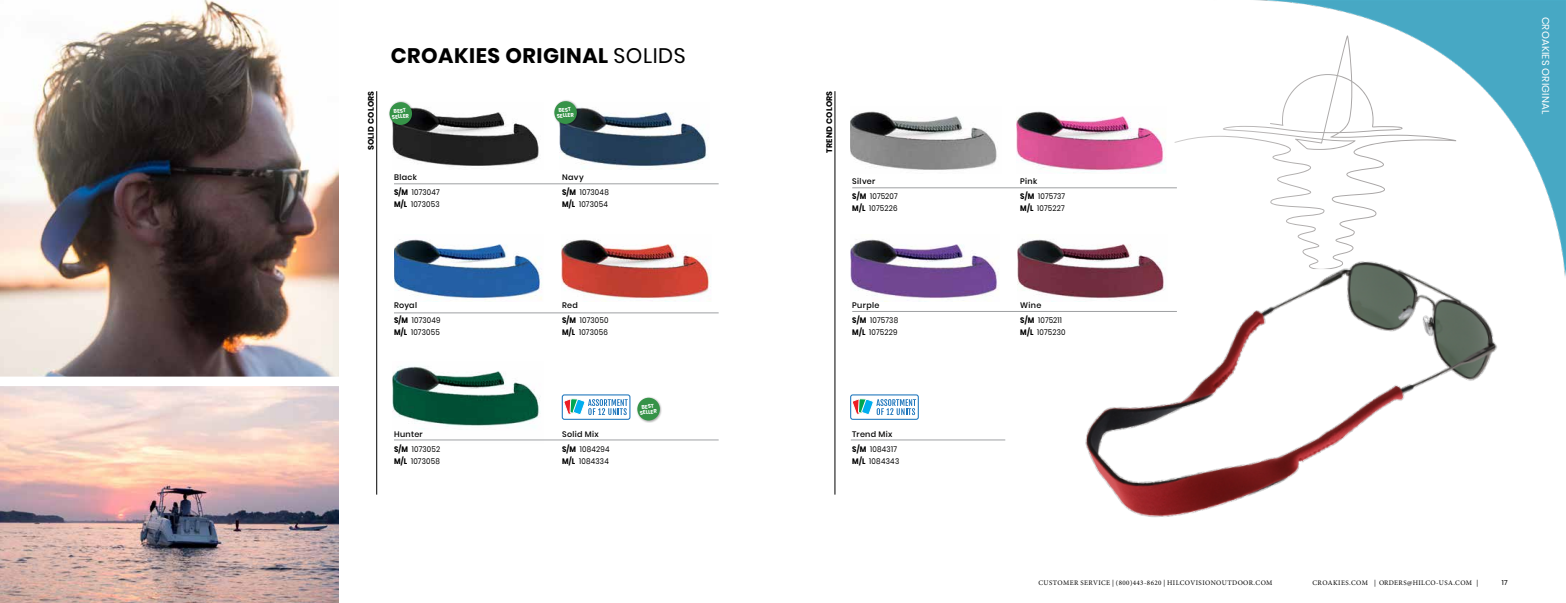
<style>
.page{position:relative;width:1566px;height:603px;background:#fff}
.page>*{position:absolute;margin:0;border:0;box-sizing:border-box;transform-origin:0 0}
.t1{font:700 21px "Poppins";letter-spacing:.025em;color:#000}
.t2{font:10px "Poppins";letter-spacing:.025em;color:#fff}
.t3{font:8px "Poppins";letter-spacing:.03em;color:#000;scale:.9 1}
.t4{font:500 8px/15px "Poppins";letter-spacing:.045em;color:#000}
.t5{font:700 8px "Poppins";letter-spacing:.025em;color:#000}
.t6{font:7px "Minion Pro";letter-spacing:.055em;color:#000}
.t7{font:7px "Poppins";color:#000}
.t8{font:700 5.4px/5.4px "Poppins";color:#fff;text-align:center;scale:.95 1}
.s1{font-weight:400}
.s2{font-weight:700}
</style>
<div class="page">
<img style="left:393px;top:107px;width:146px;height:59px">
<img style="left:392px;top:366px;width:152px;height:74px">
<img style="left:559px;top:107px;width:148px;height:62px">
<img style="left:562px;top:239px;width:149px;height:63px">
<img style="left:394px;top:239px;width:148px;height:63px">
<hr style="left:394px;top:184px;width:325px;height:1px;background:#939598">
<hr style="left:394px;top:313px;width:325px;height:1px;background:#939598">
<hr style="left:394px;top:440px;width:325px;height:1px;background:#939598">
<div style="left:388px;top:101px;width:27px;height:26px;background:#000;opacity:.35"></div>
<div style="left:390px;top:102px;width:22px;height:23px;background:#369348;border-radius:50%"></div>
<div style="left:553px;top:100px;width:26px;height:26px;background:#000;opacity:.35"></div>
<div style="left:554px;top:101px;width:23px;height:23px;background:#369348;border-radius:50%"></div>
<div style="left:636px;top:396px;width:26px;height:27px;background:#000;opacity:.35"></div>
<div style="left:637px;top:398px;width:23px;height:23px;background:#369348;border-radius:50%"></div>
<div style="left:562px;top:394px;width:68px;height:26px;border:1px solid #1c75bc;border-radius:2px"></div>
<svg style="left:563px;top:394px;width:65px;height:21px"></svg>
<img style="left:0;top:0;width:338px;height:377px">
<img style="left:1202px;top:0;width:364px;height:277px">
<img style="left:850px;top:111px;width:147px;height:59px">
<img style="left:1017px;top:111px;width:149px;height:59px">
<img style="left:1017px;top:239px;width:54px;height:63px">
<img style="left:850px;top:239px;width:149px;height:63px">
<hr style="left:851px;top:440px;width:154px;height:1px;background:#939598">
<div style="left:850px;top:394px;width:69px;height:26px;border:1px solid #1c75bc;border-radius:2px"></div>
<svg style="left:852px;top:394px;width:64px;height:21px"></svg>
<img style="left:1071px;top:167px;width:443px;height:351px">
<img style="left:0;top:386px;width:338px;height:217px">
<hr style="left:852px;top:188px;width:325px;height:1px;background:#939598">
<hr style="left:852px;top:311px;width:325px;height:1px;background:#939598">
<hr style="left:376px;top:91px;width:1px;height:404px;background:#000">
<hr style="left:835px;top:91px;width:1px;height:404px;background:#000">
<h1 class="t1" style="left:391px;top:43px;width:296px">CROAKIES ORIGINAL <span class="s1">SOLIDS</span></h1>
<p class="t5" style="left:366px;top:150px;width:61px;rotate:-90deg">SOLID COLORS</p>
<p class="t5" style="left:825px;top:153px;width:64px;rotate:-90deg">TREND COLORS</p>
<p class="t8" style="left:391px;top:109px;width:19px;rotate:-6deg">BEST<br>SELLER</p>
<p class="t8" style="left:556px;top:108px;width:19px;rotate:-6deg">BEST<br>SELLER</p>
<p class="t4" style="left:394px;top:170px;width:25px">Black</p>
<p class="t4" style="left:562px;top:170px;width:23px">Navy</p>
<p class="t3" style="left:394px;top:188px;width:52px"><span class="s2">S/M</span> 1073047</p>
<p class="t3" style="left:562px;top:188px;width:54px"><span class="s2">S/M</span> 1073048</p>
<p class="t3" style="left:394px;top:200px;width:52px"><span class="s2">M/L</span> 1073053</p>
<p class="t3" style="left:562px;top:200px;width:53px"><span class="s2">M/L</span> 1073054</p>
<p class="t4" style="left:852px;top:174px;width:25px">Silver</p>
<p class="t4" style="left:1020px;top:174px;width:19px">Pink</p>
<p class="t3" style="left:852px;top:192px;width:52px"><span class="s2">S/M</span> 1075207</p>
<p class="t3" style="left:1020px;top:192px;width:52px"><span class="s2">S/M</span> 1075737</p>
<p class="t3" style="left:852px;top:204px;width:52px"><span class="s2">M/L</span> 1075226</p>
<p class="t3" style="left:1020px;top:204px;width:51px"><span class="s2">M/L</span> 1075227</p>
<p class="t4" style="left:394px;top:298px;width:25px">Royal</p>
<p class="t4" style="left:562px;top:298px;width:17px">Red</p>
<p class="t3" style="left:394px;top:316px;width:53px"><span class="s2">S/M</span> 1073049</p>
<p class="t3" style="left:562px;top:316px;width:53px"><span class="s2">S/M</span> 1073050</p>
<p class="t3" style="left:394px;top:328px;width:52px"><span class="s2">M/L</span> 1073055</p>
<p class="t3" style="left:562px;top:328px;width:52px"><span class="s2">M/L</span> 1073056</p>
<p class="t4" style="left:394px;top:426px;width:30px">Hunter</p>
<p class="t4" style="left:562px;top:426px;width:38px">Solid Mix</p>
<p class="t3" style="left:394px;top:444px;width:53px"><span class="s2">S/M</span> 1073052</p>
<p class="t3" style="left:562px;top:444px;width:54px"><span class="s2">S/M</span> 1084294</p>
<p class="t3" style="left:394px;top:456px;width:52px"><span class="s2">M/L</span> 1073058</p>
<p class="t3" style="left:562px;top:456px;width:54px"><span class="s2">M/L</span> 1084334</p>
<p class="t8" style="left:639px;top:405px;width:19px;rotate:-6deg">BEST<br>SELLER</p>
<p class="t4" style="left:852px;top:297px;width:29px">Purple</p>
<p class="t4" style="left:1020px;top:297px;width:23px">Wine</p>
<p class="t3" style="left:852px;top:315px;width:53px"><span class="s2">S/M</span> 1075738</p>
<p class="t3" style="left:1020px;top:315px;width:48px"><span class="s2">S/M</span> 1075211</p>
<p class="t3" style="left:852px;top:327px;width:52px"><span class="s2">M/L</span> 1075229</p>
<p class="t3" style="left:1020px;top:327px;width:52px"><span class="s2">M/L</span> 1075230</p>
<p class="t4" style="left:852px;top:426px;width:46px">Trend Mix<br><span class="s2">S/M</span> <span class="s1">1084317</span></p>
<p class="t3" style="left:852px;top:456px;width:54px"><span class="s2">M/L</span> 1084343</p>
<p class="t2" style="left:1552px;top:17px;width:99px;rotate:90deg">CROAKIES ORIGINAL</p>
<p class="t6" style="left:1038px;top:578px;width:236px">CUSTOMER SERVICE | (800)443-8620 | HILCOVISIONOUTDOOR.COM</p>
<p class="t6" style="left:1313px;top:578px;width:167px">CROAKIES.COM | ORDERS@HILCO-USA.COM |</p>
<p class="t7" style="left:1502px;top:579px;width:7px">17</p>
</div>
